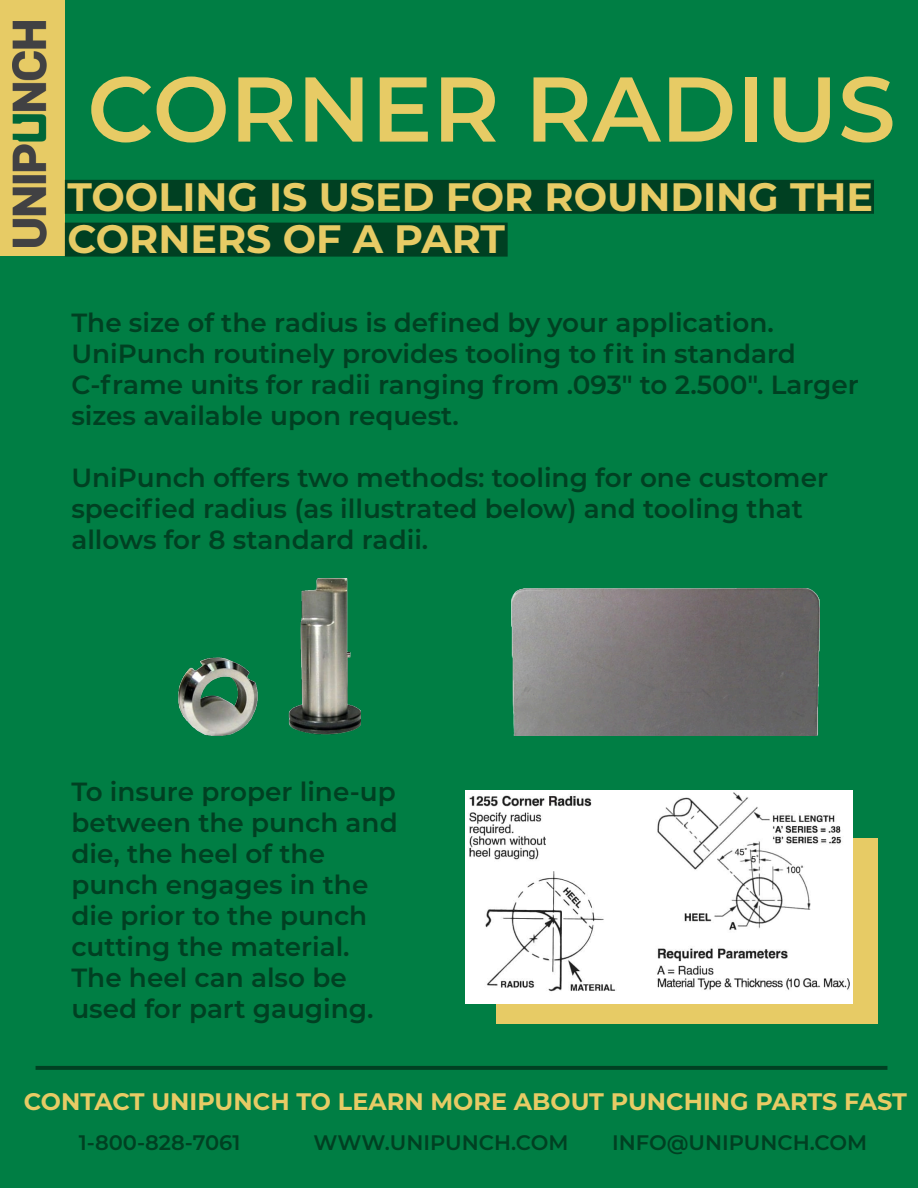
<style>
.page{position:relative;width:918px;height:1188px;background:#007e44}
.page>*{position:absolute;margin:0;border:0;box-sizing:border-box;transform-origin:0 0}
.t1{font:600 91.65px "Montserrat";color:#e7cb65}
.t2{font:700 39.6px/42.8px "Montserrat";color:#e7cb65}
.t3{font:600 26.25px/31px "Montserrat";color:#004022}
.t4{font:700 23.85px "Montserrat";color:#e7cb65}
.t5{font:600 21px "Montserrat";color:#004022}
</style>
<div class="page">
<div style="left:0;top:0;width:65px;height:255px;background:#e7cb65"></div>
<img style="left:13px;top:21px;width:34px;height:225px">
<hr style="left:36px;top:1066px;width:851px;height:4px;background:#004022">
<svg style="left:65px;top:180px;width:809px;height:77px;fill:#004022"></svg>
<div style="left:496px;top:838px;width:381px;height:186px;background:#e7cb65"></div>
<img style="left:465px;top:790px;width:387px;height:213px">
<img style="left:511px;top:588px;width:309px;height:148px">
<img style="left:179px;top:578px;width:182px;height:158px">
<h1 class="t1" style="left:87px;top:44px;width:810px">CORNER RADIUS</h1>
<h2 class="t2" style="left:67px;top:173px;width:807px">TOOLING IS USED FOR ROUNDING THE<br>CORNERS OF A PART</h2>
<p class="t3" style="left:71px;top:306px;width:789px">The size of the radius is defined by your application.<br>UniPunch routinely provides tooling to fit in standard C-frame units for radii ranging from .093″ to 2.500″. Larger sizes available upon request.</p>
<p class="t3" style="left:71px;top:461px;width:758px">UniPunch offers two methods: tooling for one customer specified radius (as illustrated below) and tooling that allows for 8 standard radii.</p>
<p class="t3" style="left:71px;top:775px;width:328px">To insure proper line-up between the punch and die, the heel of the punch engages in the die prior to the punch cutting the material.<br>The heel can also be used for part gauging.</p>
<p class="t4" style="left:24px;top:1084px;width:884px">CONTACT UNIPUNCH TO LEARN MORE ABOUT PUNCHING PARTS FAST</p>
<p class="t5" style="left:79px;top:1128px;width:163px">1-800-828-7061</p>
<p class="t5" style="left:313px;top:1128px;width:256px">WWW.UNIPUNCH.COM</p>
<p class="t5" style="left:612px;top:1128px;width:256px">INFO@UNIPUNCH.COM</p>
</div>
